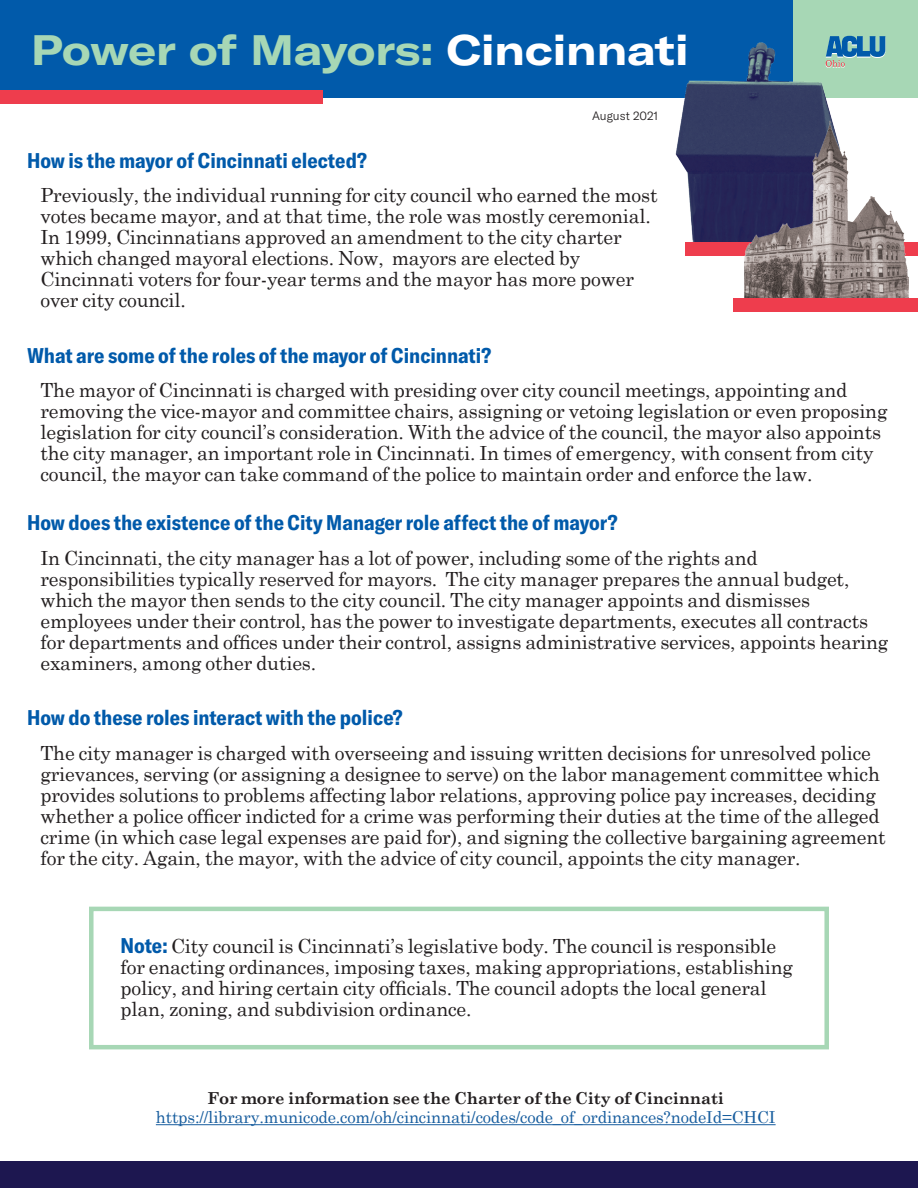
<style>
.page{position:relative;width:918px;height:1188px;background:#fff}
.page>*{position:absolute;margin:0;border:0;box-sizing:border-box;transform-origin:0 0}
.t1{font:700 expanded 42px "GT America";color:#a7d7b5}
.t2{font:700 condensed 21px "GT America";color:#015aaa}
.t3{font:19.5px/21px "Century Schoolbook";letter-spacing:-.01em;color:#231f20}
.t4{font:16.5px/19.5px "Century Schoolbook";letter-spacing:-.01em;color:#175d9e;text-align:center}
.t5{font:300 12px "GT America";letter-spacing:-.005em;color:#231f20}
.s1{color:#fff}
.s2{font-family:"GT America";font-weight:700;font-stretch:condensed;font-size:21px;color:#015aaa}
.s3{font-weight:700;color:#231f20}
</style>
<div class="page">
<div style="left:89px;top:907px;width:740px;height:142px;border:4px solid #a7d7b5"></div>
<hr style="left:156px;top:1124px;width:620px;height:1px;background:#175d9e">
<div style="left:0;top:0;width:794px;height:97px;background:#015aaa"></div>
<div style="left:794px;top:0;width:124px;height:97px;background:#a7d7b5"></div>
<div style="left:0;top:90px;width:322px;height:14px;background:#ee3d4d"></div>
<img style="left:662px;top:31px;width:194px;height:219px">
<div style="left:686px;top:242px;width:232px;height:14px;background:#ee3d4d"></div>
<img style="left:720px;top:111px;width:189px;height:187px">
<svg style="left:826px;top:36px;width:59px;height:32px"></svg>
<div style="left:0;top:1161px;width:918px;height:27px;background:#1d1750"></div>
<div style="left:733px;top:298px;width:185px;height:14px;background:#ee3d4d"></div>
<p class="t1" style="left:31px;top:24px;width:659px">Power of Mayors: <span class="s1">Cincinnati</span></p>
<p class="t5" style="left:592px;top:109px;width:68px">August 2021</p>
<p class="t2" style="left:27px;top:148px;width:341px">How is the mayor of Cincinnati elected?</p>
<p class="t3" style="left:40px;top:183px;width:619px">Previously, the individual running for city council who earned the most votes became mayor, and at that time, the role was mostly ceremonial.<br>In 1999, Cincinnatians approved an amendment to the city charter which changed mayoral elections. Now, mayors are elected by Cincinnati voters for four-year terms and the mayor has more power over city council.</p>
<p class="t2" style="left:27px;top:343px;width:466px">What are some of the roles of the mayor of Cincinnati?</p>
<p class="t3" style="left:40px;top:378px;width:849px">The mayor of Cincinnati is charged with presiding over city council meetings, appointing and removing the vice-mayor and committee chairs, assigning or vetoing legislation or even proposing legislation for city council’s consideration. With the advice of the council, the mayor also appoints the city manager, an important role in Cincinnati. In times of emergency, with consent from city council, the mayor can take command of the police to maintain order and enforce the law.</p>
<p class="t2" style="left:27px;top:510px;width:592px">How does the existence of the City Manager role affect the of mayor?</p>
<p class="t3" style="left:40px;top:546px;width:849px">In Cincinnati, the city manager has a lot of power, including some of the rights and responsibilities typically reserved for mayors. The city manager prepares the annual budget, which the mayor then sends to the city council. The city manager appoints and dismisses employees under their control, has the power to investigate departments, executes all contracts for departments and offices under their control, assigns administrative services, appoints hearing examiners, among other duties.</p>
<p class="t2" style="left:27px;top:705px;width:377px">How do these roles interact with the police?</p>
<p class="t3" style="left:40px;top:741px;width:847px">The city manager is charged with overseeing and issuing written decisions for unresolved police grievances, serving (or assigning a designee to serve) on the labor management committee which provides solutions to problems affecting labor relations, approving police pay increases, deciding whether a police officer indicted for a crime was performing their duties at the time of the alleged crime (in which case legal expenses are paid for), and signing the collective bargaining agreement for the city. Again, the mayor, with the advice of city council, appoints the city manager.</p>
<p class="t3" style="left:121px;top:934px;width:674px"><span class="s2">Note:</span> City council is Cincinnati’s legislative body. The council is responsible for enacting ordinances, imposing taxes, making appropriations, establishing policy, and hiring certain city officials. The council adopts the local general plan, zoning, and subdivision ordinance.</p>
<p class="t4" style="left:156px;top:1086px;width:621px"><span class="s3">For more information see the Charter of the City of Cincinnati </span>https://library.municode.com/oh/cincinnati/codes/code_of_ordinances?nodeId=CHCI</p>
</div>
